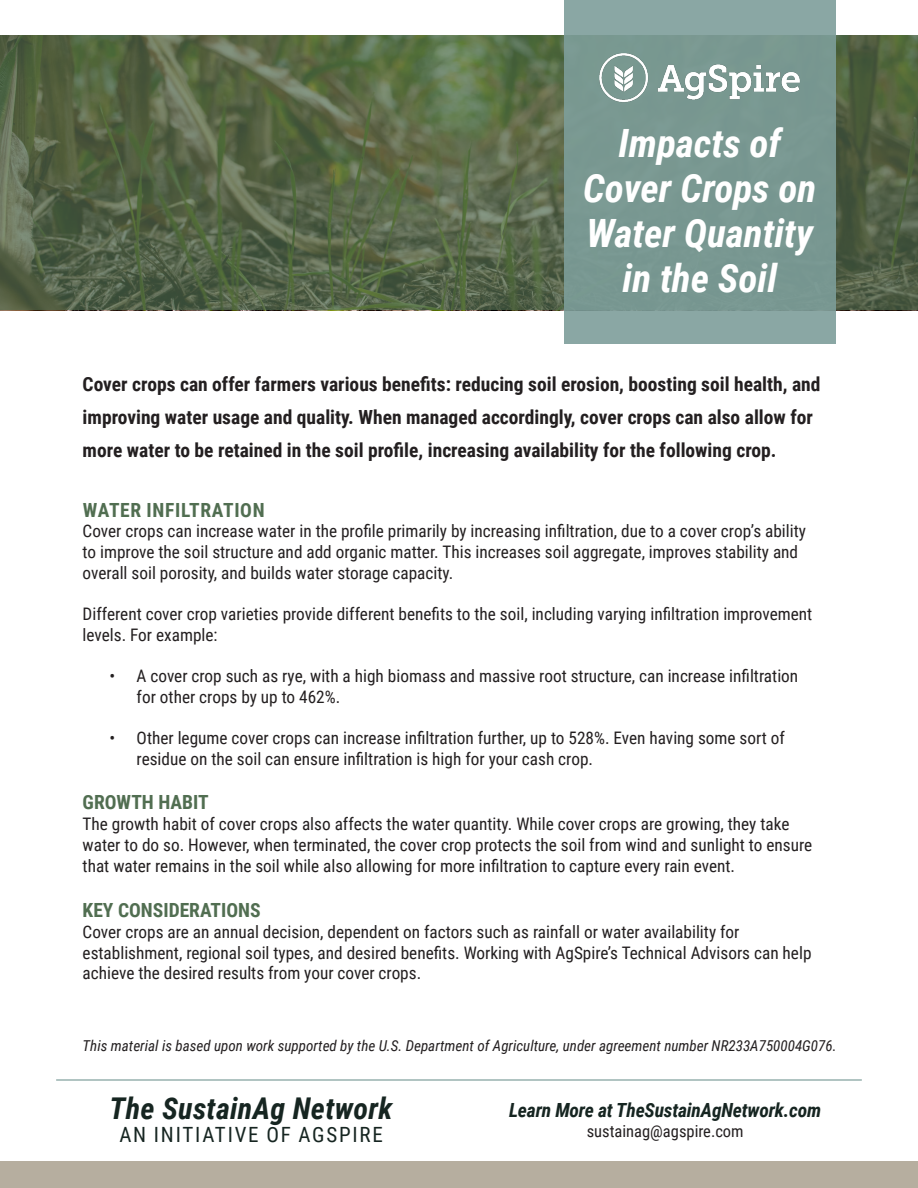
<style>
.page{position:relative;width:918px;height:1188px;background:#fff}
.page>*{position:absolute;margin:0;border:0;box-sizing:border-box;transform-origin:0 0}
.t1{font:italic 700 39px/45px "Roboto Condensed";color:#fff;text-align:center}
.t2{font:italic 700 30px "Roboto Condensed";letter-spacing:.01em;color:#162521}
.t3{font:21px "Roboto Condensed";letter-spacing:.085em;color:#162521}
.t4{font:700 19.5px/33px "Roboto Condensed";color:#231f20}
.t5{font:italic 700 19.5px "Roboto Condensed";letter-spacing:-.01em;color:#162521}
.t6{font:700 19.5px "Roboto Condensed";color:#516e51}
.t7{font:700 19.5px "Roboto Condensed";letter-spacing:.035em;color:#516e51}
.t8{font:17.25px/20.7px "Roboto Condensed";color:#231f20}
.t9{font:16.5px "Roboto Condensed";color:#231f20}
.t10{font:italic 15px "Roboto Condensed";color:#231f20}
</style>
<div class="page">
<svg style="left:0;top:36px;width:918px;height:274px;background:#576648"></svg>
<hr style="left:56px;top:1079px;width:806px;height:2px;background:#7d9e9a">
<div style="left:0;top:1161px;width:918px;height:27px;background:#b6ae9f"></div>
<svg style="left:564px;top:0;width:272px;height:343px;background:#7c9b95"></svg>
<img style="left:596px;top:26px;width:208px;height:104px">
<p class="t1" style="left:583px;top:120px;width:235px">Impacts of<br>Cover Crops on<br>Water Quantity in the Soil</p>
<p class="t4" style="left:83px;top:367px;width:739px">Cover crops can offer farmers various benefits: reducing soil erosion, boosting soil health, and improving water usage and quality. When managed accordingly, cover crops can also allow for more water to be retained in the soil profile, increasing availability for the following crop.</p>
<p class="t7" style="left:83px;top:496px;width:183px">WATER INFILTRATION</p>
<p class="t8" style="left:83px;top:520px;width:725px">Cover crops can increase water in the profile primarily by increasing infiltration, due to a cover crop’s ability to improve the soil structure and add organic matter. This increases soil aggregate, improves stability and overall soil porosity, and builds water storage capacity.</p>
<p class="t8" style="left:83px;top:603px;width:731px">Different cover crop varieties provide different benefits to the soil, including varying infiltration improvement levels. For example:</p>
<p class="t8" style="left:137px;top:665px;width:663px;text-indent:-27px">• A cover crop such as rye, with a high biomass and massive root structure, can increase infiltration for other crops by up to 462%.</p>
<p class="t8" style="left:137px;top:727px;width:650px;text-indent:-27px">• Other legume cover crops can increase infiltration further, up to 528%. Even having some sort of residue on the soil can ensure infiltration is high for your cash crop.</p>
<p class="t6" style="left:83px;top:789px;width:128px">GROWTH HABIT</p>
<p class="t8" style="left:83px;top:813px;width:731px;line-height:21.1px">The growth habit of cover crops also affects the water quantity. While cover crops are growing, they take water to do so. However, when terminated, the cover crop protects the soil from wind and sunlight to ensure that water remains in the soil while also allowing for more infiltration to capture every rain event.</p>
<p class="t6" style="left:83px;top:897px;width:180px">KEY CONSIDERATIONS</p>
<p class="t8" style="left:83px;top:921px;width:730px">Cover crops are an annual decision, dependent on factors such as rainfall or water availability for establishment, regional soil types, and desired benefits. Working with AgSpire’s Technical Advisors can help achieve the desired results from your cover crops.</p>
<p class="t10" style="left:83px;top:1035px;width:756px">This material is based upon work supported by the U.S. Department of Agriculture, under agreement number NR233A750004G076.</p>
<p class="t2" style="left:110px;top:1087px;width:285px">The SustainAg Network</p>
<p class="t3" style="left:119px;top:1120px;width:265px">AN INITIATIVE OF AGSPIRE</p>
<p class="t5" style="left:509px;top:1096px;width:314px">Learn More at TheSustainAgNetwork.com</p>
<p class="t9" style="left:587px;top:1119px;width:158px">sustainag@agspire.com</p>
</div>
